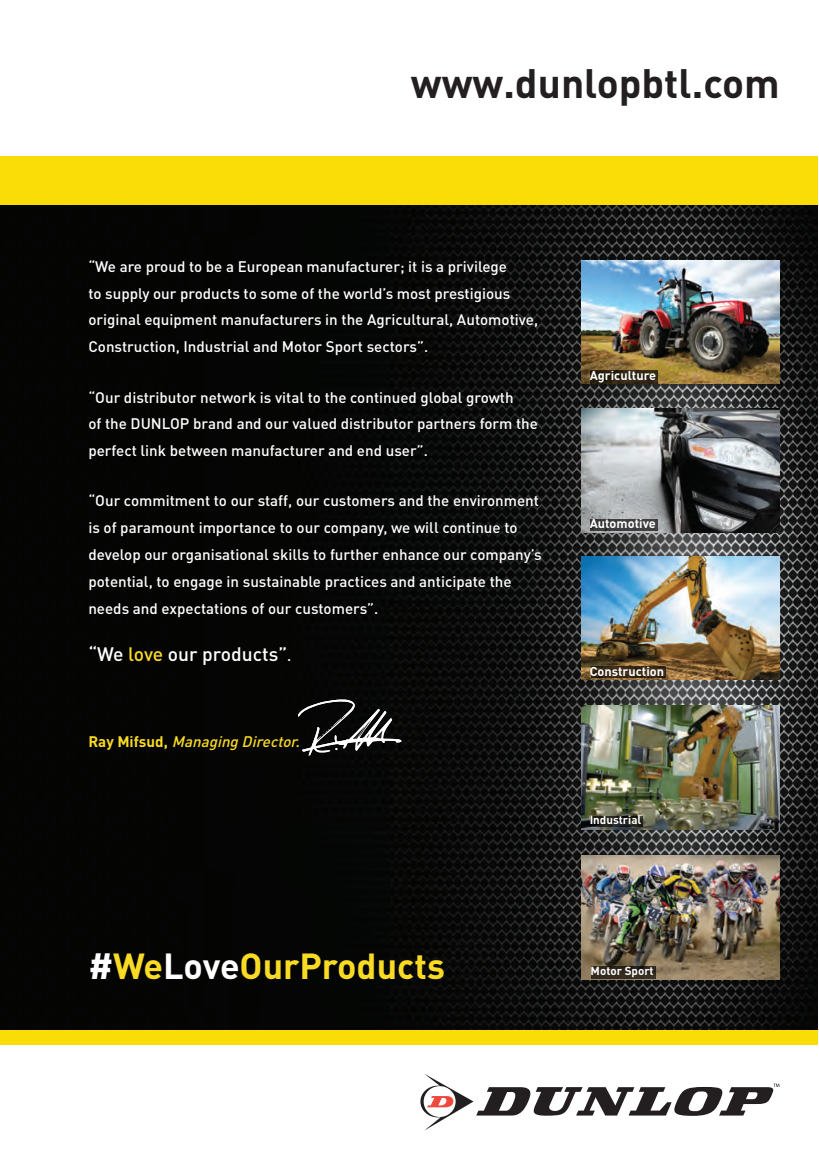
<style>
.page{position:relative;width:819px;height:1166px;background:#fff}
.page>*{position:absolute;margin:0;border:0;box-sizing:border-box;transform-origin:0 0}
.t1{font:700 40.6px "DINOT";color:#231f20}
.t2{font:700 35.7px "DINOT";color:#fadb24}
.t3{font:500 19.25px "DINOT";color:#fff}
.t4{font:500 15.22px/26.8px "DINOT";color:#fff}
.t5{font:italic 500 15.22px "DINOT";color:#fadb24}
.t6{font:700 12.78px "DINOT";color:#fff}
.t7{font:700 11.55px "DINOT";color:#fff}
.s1{color:#fadb24}
.s2{font-size:15.22px}
.s3{font-weight:700;font-style:normal}
.s4{color:#fff}
</style>
<div class="page">
<img style="left:0;top:205px;width:817px;height:825px">
<svg style="left:420px;top:1074px;width:359px;height:56px"></svg>
<div style="left:0;top:156px;width:817px;height:49px;background:#fadd06"></div>
<div style="left:0;top:1030px;width:817px;height:15px;background:#fadd06"></div>
<svg style="left:298px;top:699px;width:103px;height:56px;background:#333432"></svg>
<img style="left:581px;top:260px;width:198px;height:124px">
<img style="left:581px;top:409px;width:198px;height:123px">
<img style="left:581px;top:556px;width:198px;height:124px">
<img style="left:581px;top:705px;width:198px;height:124px">
<img style="left:581px;top:856px;width:198px;height:123px">
<div style="left:589px;top:370px;width:68px;height:14px;background:#231f20;opacity:.75"></div>
<div style="left:589px;top:519px;width:68px;height:11px;background:#231f20;opacity:.75"></div>
<div style="left:590px;top:667px;width:75px;height:11px;background:#231f20;opacity:.75"></div>
<div style="left:590px;top:816px;width:53px;height:10px;background:#231f20;opacity:.75"></div>
<div style="left:591px;top:966px;width:65px;height:12px;background:#231f20;opacity:.75"></div>
<h1 class="t1" style="left:411px;top:56px;width:370px">www.dunlopbtl.com</h1>
<p class="t4" style="left:88px;top:252px;width:451px">“We are proud to be a European manufacturer; it is a privilege<br>to supply our products to some of the world’s most prestigious original equipment manufacturers in the Agricultural, Automotive, Construction, Industrial and Motor Sport sectors”.</p>
<p class="t4" style="left:88px;top:383px;width:451px">“Our distributor network is vital to the continued global growth<br>of the DUNLOP brand and our valued distributor partners form the perfect link between manufacturer and end user”.</p>
<p class="t4" style="left:88px;top:487px;width:454px">“Our commitment to our staff, our customers and the environment is of paramount importance to our company, we will continue to develop our organisational skills to further enhance our company’s potential, to engage in sustainable practices and anticipate the needs and expectations of our customers”.</p>
<p class="t3" style="left:88px;top:641px;width:204px">“We <span class="s1">love</span> our products”<span class="s2">.</span></p>
<p class="t5" style="left:88px;top:731px;width:217px"><span class="s3">R a y M i f s u d ,</span> Managing Director.</p>
<p class="t6" style="left:589px;top:366px;width:68px">Agriculture</p>
<p class="t6" style="left:589px;top:515px;width:68px">Automotive</p>
<p class="t6" style="left:589px;top:662px;width:76px">Construction</p>
<p class="t7" style="left:589px;top:812px;width:53px">Industrial</p>
<h2 class="t2" style="left:88px;top:941px;width:358px"><span class="s4">#</span>We<span class="s4">Love</span>OurProducts</h2>
<p class="t7" style="left:590px;top:962px;width:65px">Motor Sport</p>
</div>
